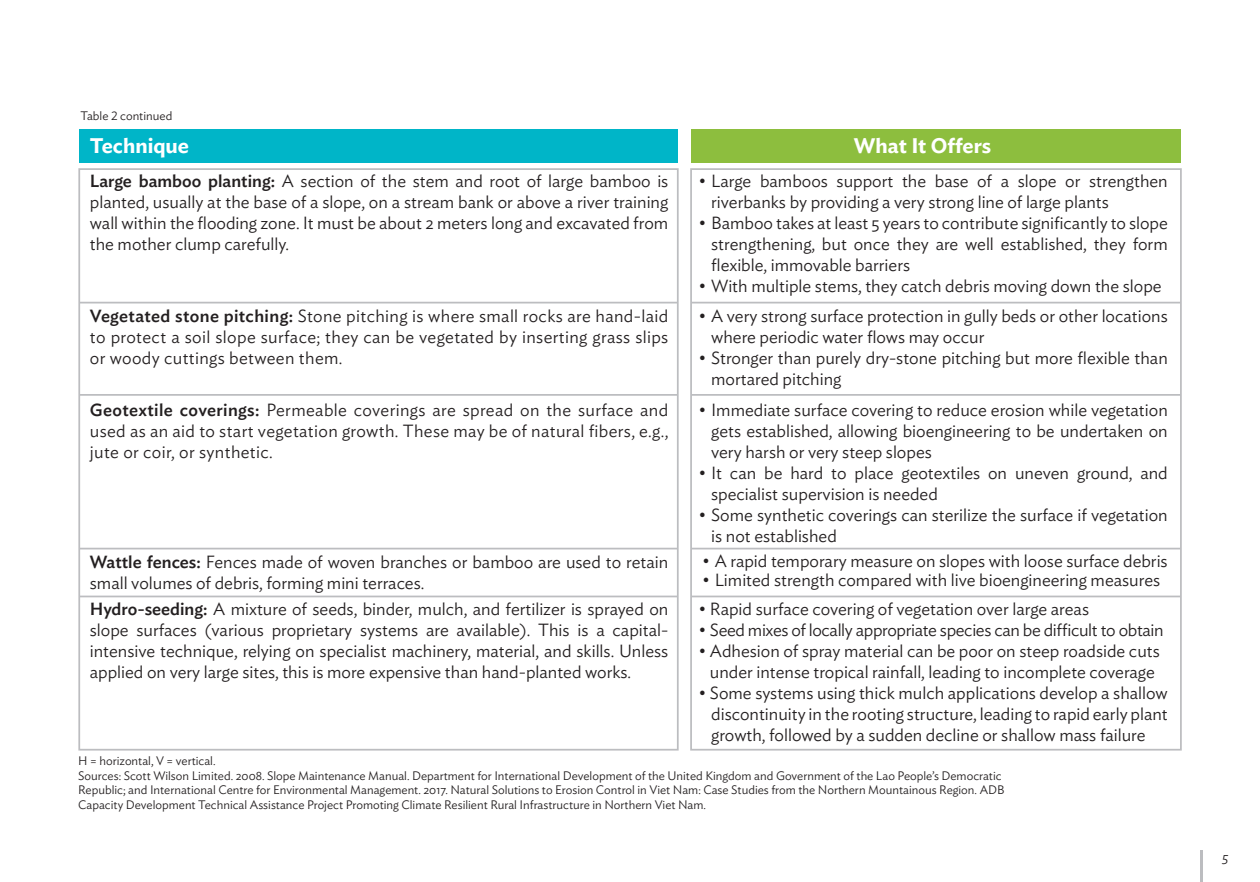
<style>
.page{position:relative;width:1260px;height:882px;background:#fff}
.page>*{position:absolute;margin:0;border:0;box-sizing:border-box;transform-origin:0 0}
.t1{font:600 21px "Ideal Sans";color:#fff}
.t2{font:300 17.5px/21px "Ideal Sans";color:#231f20;text-align:justify}
.t3{font:300 17.5px "Ideal Sans";letter-spacing:-.02em;color:#231f20}
.t4{font:italic 300 14px "Ideal Sans";color:#231f20}
.t5{font:300 12.25px/14.7px "Ideal Sans";color:#231f20}
.s1{font-weight:500}
</style>
<div class="page">
<hr style="left:1201px;top:851px;width:2px;height:31px;background:#bcbdc0">
<div style="left:78px;top:168px;width:601px;height:583px;border:2px solid #bcbdc0"></div>
<div style="left:690px;top:168px;width:492px;height:583px;border:2px solid #bcbdc0"></div>
<div style="left:79px;top:129px;width:599px;height:34px;background:#00b5c8"></div>
<div style="left:691px;top:129px;width:490px;height:34px;background:#8dbe3e"></div>
<hr style="left:79px;top:302px;width:599px;height:1px;background:#bcbdc0">
<hr style="left:79px;top:394px;width:599px;height:2px;background:#bcbdc0">
<hr style="left:79px;top:548px;width:599px;height:1px;background:#bcbdc0">
<hr style="left:79px;top:596px;width:599px;height:1px;background:#bcbdc0">
<hr style="left:691px;top:302px;width:490px;height:1px;background:#bcbdc0">
<hr style="left:691px;top:394px;width:490px;height:2px;background:#bcbdc0">
<hr style="left:691px;top:548px;width:490px;height:1px;background:#bcbdc0">
<hr style="left:691px;top:596px;width:490px;height:1px;background:#bcbdc0">
<p class="t5" style="left:81px;top:107px;width:93px">Table 2 continued</p>
<p class="t1" style="left:90px;top:129px;width:101px">Technique</p>
<p class="t1" style="left:854px;top:129px;width:139px">What It Offers</p>
<p class="t2" style="left:90px;top:169px;width:580px"><span class="s1">Large bamboo planting:</span> A section of the stem and root of large bamboo is planted, usually at the base of a slope, on a stream bank or above a river training wall within the flooding zone. It must be about 2 meters long and excavated from the mother clump carefully.</p>
<p class="t2" style="left:90px;top:304px;width:580px"><span class="s1">Vegetated stone pitching:</span> Stone pitching is where small rocks are hand-laid to protect a soil slope surface; they can be vegetated by inserting grass slips or woody cuttings between them.</p>
<p class="t2" style="left:711px;top:169px;width:458px;text-indent:-12px">• Large bamboos support the base of a slope or strengthen riverbanks by providing a very strong line of large plants</p>
<p class="t2" style="left:711px;top:211px;width:458px;text-indent:-12px">• Bamboo takes at least 5 years to contribute significantly to slope strengthening, but once they are well established, they form flexible, immovable barriers</p>
<p class="t2" style="left:699px;top:274px;width:464px">• With multiple stems, they catch debris moving down the slope</p>
<p class="t2" style="left:711px;top:304px;width:458px;text-indent:-12px">• A very strong surface protection in gully beds or other locations where periodic water flows may occur</p>
<p class="t2" style="left:711px;top:346px;width:458px;text-indent:-12px">• Stronger than purely dry-stone pitching but more flexible than mortared pitching</p>
<p class="t2" style="left:90px;top:397px;width:580px"><span class="s1">Geotextile coverings:</span> Permeable coverings are spread on the surface and used as an aid to start vegetation growth. These may be of natural fibers, e.g., jute or coir, or synthetic.</p>
<p class="t2" style="left:711px;top:397px;width:458px;text-indent:-12px">• Immediate surface covering to reduce erosion while vegetation gets established, allowing bioengineering to be undertaken on very harsh or very steep slopes</p>
<p class="t2" style="left:711px;top:460px;width:458px;text-indent:-12px">• It can be hard to place geotextiles on uneven ground, and specialist supervision is needed</p>
<p class="t2" style="left:711px;top:502px;width:458px;text-indent:-12px">• Some synthetic coverings can sterilize the surface if vegetation is not established</p>
<p class="t2" style="left:90px;top:550px;width:580px"><span class="s1">Wattle fences:</span> Fences made of woven branches or bamboo are used to retain small volumes of debris, forming mini terraces.</p>
<p class="t2" style="left:90px;top:597px;width:580px"><span class="s1">Hydro-seeding:</span> A mixture of seeds, binder, mulch, and fertilizer is sprayed on slope surfaces (various proprietary systems are available). This is a capital&shy;intensive technique, relying on specialist machinery, material, and skills. Unless applied on very large sites, this is more expensive than hand-planted works.</p>
<p class="t2" style="left:702px;top:548px;width:467px">• A rapid temporary measure on slopes with loose surface debris</p>
<p class="t2" style="left:702px;top:568px;width:459px">• Limited strength compared with live bioengineering measures</p>
<p class="t2" style="left:699px;top:597px;width:392px">• Rapid surface covering of vegetation over large areas</p>
<p class="t3" style="left:699px;top:617px;width:466px">• Seed mixes of locally appropriate species can be difficult to obtain</p>
<p class="t2" style="left:699px;top:639px;width:462px;text-align:center">• Adhesion of spray material can be poor on steep roadside cuts under intense tropical rainfall, leading to incomplete coverage</p>
<p class="t2" style="left:711px;top:681px;width:458px;text-indent:-12px">• Some systems using thick mulch applications develop a shallow discontinuity in the rooting structure, leading to rapid early plant growth, followed by a sudden decline or shallow mass failure</p>
<p class="t5" style="left:78px;top:752px;width:928px">H = horizontal, V = vertical.<br>Sources: Scott Wilson Limited. 2008. Slope Maintenance Manual. Department for International Development of the United Kingdom and Government of the Lao People’s Democratic Republic; and International Centre for Environmental Management. 2017. Natural Solutions to Erosion Control in Viet Nam: Case Studies from the Northern Mountainous Region. ADB Capacity Development Technical Assistance Project Promoting Climate Resilient Rural Infrastructure in Northern Viet Nam.</p>
<p class="t4" style="left:1222px;top:846px;width:8px">5</p>
</div>
